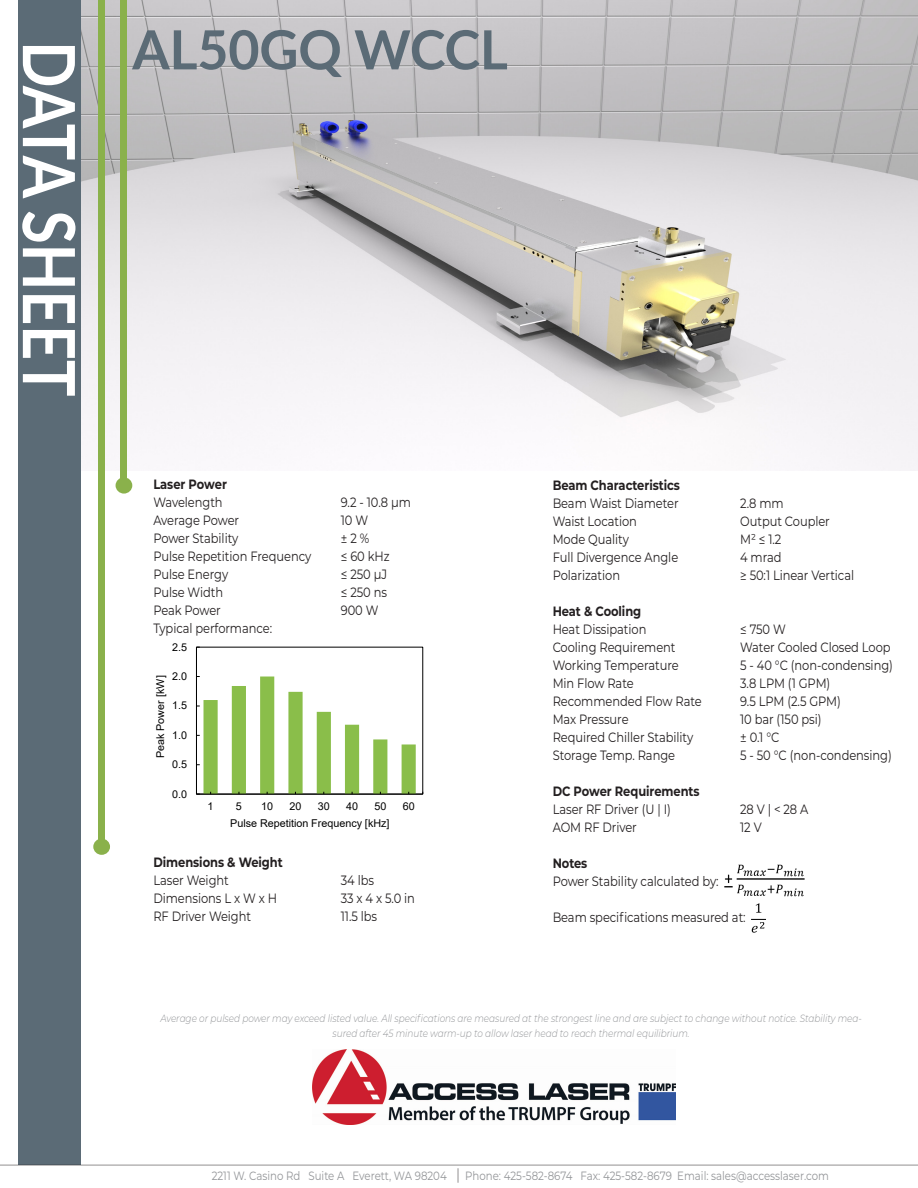
<style>
.page{position:relative;width:918px;height:1188px;background:#fff}
.page>*{position:absolute;margin:0;border:0;box-sizing:border-box;transform-origin:0 0}
.t1{font:700 72px "Lato";letter-spacing:-.005em;color:#fff;scale:.85 1}
.t2{font:700 54px "Lato";letter-spacing:-.005em;color:#5b6b76}
.t3{font:13.5px "Montserrat";letter-spacing:-.005em;color:#231f20;scale:.85 1}
.t4{font:700 13.5px "Montserrat";letter-spacing:-.005em;color:#231f20;scale:.85 1}
.t5{font:12px "Montserrat";color:#939598;scale:.85 1}
.t6{font:10.8px "Arial";color:#000}
.t7{font:italic 300 10.5px/15px "Montserrat";letter-spacing:-.005em;color:#939598;text-align:center;scale:.85 1}
</style>
<div class="page">
<hr style="left:196px;top:647px;width:1px;height:147px;background:#000">
<hr style="left:196px;top:794px;width:227px;height:1px;background:#000">
<svg style="left:196px;top:676px;width:220px;height:119px"></svg>
<img style="left:81px;top:0;width:837px;height:470px">
<div style="left:121px;top:0;width:6px;height:485px;background:#8ab14b"></div>
<div style="left:98px;top:0;width:7px;height:847px;background:#8ab14b"></div>
<div style="left:19px;top:0;width:62px;height:1165px;background:#5b6b76"></div>
<img style="left:313px;top:1050px;width:362px;height:74px">
<hr style="left:0;top:1165px;width:918px;height:1px;background:#231f20">
<svg style="left:458px;top:1168px;width:1px;height:15px"></svg>
<div style="left:93px;top:839px;width:17px;height:16px;background:#8ab14b;border-radius:50%"></div>
<div style="left:116px;top:477px;width:16px;height:17px;background:#8ab14b;border-radius:50%"></div>
<img style="left:724px;top:864px;width:81px;height:33px">
<img style="left:751px;top:903px;width:15px;height:30px">
<p class="t1" style="left:102px;top:41px;width:420px;rotate:90deg">DATA SHEET</p>
<p class="t2" style="left:132px;top:10px;width:377px">AL50GQ WCCL</p>
<p class="t4" style="left:153px;top:475px;width:88px">Laser Power</p>
<p class="t3" style="left:153px;top:493px;width:83px">Wavelength</p>
<p class="t3" style="left:341px;top:493px;width:84px">9.2 - 10.8 μm</p>
<p class="t3" style="left:153px;top:511px;width:103px">Average Power</p>
<p class="t3" style="left:341px;top:511px;width:34px">10 W</p>
<p class="t3" style="left:153px;top:529px;width:102px">Power Stability</p>
<p class="t3" style="left:341px;top:529px;width:35px">± 2 %</p>
<p class="t3" style="left:153px;top:547px;width:187px">Pulse Repetition Frequency</p>
<p class="t3" style="left:341px;top:547px;width:59px">≤ 60 kHz</p>
<p class="t3" style="left:153px;top:565px;width:90px">Pulse Energy</p>
<p class="t3" style="left:341px;top:565px;width:56px">≤ 250 µJ</p>
<p class="t3" style="left:153px;top:583px;width:84px">Pulse Width</p>
<p class="t3" style="left:341px;top:583px;width:56px">≤ 250 ns</p>
<p class="t3" style="left:153px;top:601px;width:81px">Peak Power</p>
<p class="t3" style="left:341px;top:601px;width:46px">900 W</p>
<p class="t3" style="left:153px;top:619px;width:141px">Typical performance:</p>
<p class="t6" style="left:172px;top:639px;width:16px">2.5</p>
<p class="t6" style="left:172px;top:669px;width:16px">2.0</p>
<p class="t6" style="left:153px;top:758px;width:84px;rotate:-90deg">Peak Power [kW]</p>
<p class="t6" style="left:172px;top:698px;width:16px">1.5</p>
<p class="t6" style="left:172px;top:728px;width:16px">1.0</p>
<p class="t6" style="left:172px;top:757px;width:16px">0.5</p>
<p class="t6" style="left:172px;top:786px;width:16px">0.0</p>
<p class="t6" style="left:208px;top:799px;width:7px">1</p>
<p class="t6" style="left:236px;top:799px;width:7px">5</p>
<p class="t6" style="left:261px;top:799px;width:13px">10</p>
<p class="t6" style="left:290px;top:799px;width:13px">20</p>
<p class="t6" style="left:318px;top:799px;width:13px">30</p>
<p class="t6" style="left:346px;top:799px;width:13px">40</p>
<p class="t6" style="left:374px;top:799px;width:13px">50</p>
<p class="t6" style="left:403px;top:799px;width:13px">60</p>
<p class="t6" style="left:230px;top:816px;width:161px">Pulse Repetition Frequency [kHz]</p>
<p class="t4" style="left:153px;top:853px;width:154px">Dimensions &amp; Weight</p>
<p class="t3" style="left:153px;top:871px;width:90px">Laser Weight</p>
<p class="t3" style="left:341px;top:871px;width:41px">34 lbs</p>
<p class="t3" style="left:153px;top:889px;width:147px">Dimensions L x W x H</p>
<p class="t3" style="left:341px;top:889px;width:89px">33 x 4 x 5.0 in</p>
<p class="t3" style="left:153px;top:907px;width:117px">RF Driver Weight</p>
<p class="t3" style="left:341px;top:907px;width:44px">11.5 lbs</p>
<p class="t4" style="left:553px;top:476px;width:151px">Beam Characteristics</p>
<p class="t3" style="left:553px;top:494px;width:150px">Beam Waist Diameter</p>
<p class="t3" style="left:740px;top:494px;width:53px">2.8 mm</p>
<p class="t3" style="left:553px;top:512px;width:101px">Waist Location</p>
<p class="t3" style="left:740px;top:512px;width:107px">Output Coupler</p>
<p class="t3" style="left:553px;top:530px;width:91px">Mode Quality</p>
<p class="t3" style="left:740px;top:530px;width:50px">M² ≤ 1.2</p>
<p class="t3" style="left:553px;top:548px;width:149px">Full Divergence Angle</p>
<p class="t3" style="left:740px;top:548px;width:50px">4 mrad</p>
<p class="t3" style="left:553px;top:566px;width:81px">Polarization</p>
<p class="t3" style="left:740px;top:566px;width:136px">≥ 50:1 Linear Vertical</p>
<p class="t4" style="left:553px;top:602px;width:106px">Heat &amp; Cooling</p>
<p class="t3" style="left:553px;top:620px;width:112px">Heat Dissipation</p>
<p class="t3" style="left:740px;top:620px;width:55px">≤ 750 W</p>
<p class="t3" style="left:553px;top:638px;width:146px">Cooling Requirement</p>
<p class="t3" style="left:740px;top:638px;width:178px">Water Cooled Closed Loop</p>
<p class="t3" style="left:553px;top:656px;width:150px">Working Temperature</p>
<p class="t3" style="left:740px;top:656px;width:181px">5 - 40 °C (non-condensing)</p>
<p class="t3" style="left:553px;top:674px;width:97px">Min Flow Rate</p>
<p class="t3" style="left:740px;top:674px;width:108px">3.8 LPM (1 GPM)</p>
<p class="t3" style="left:553px;top:692px;width:177px">Recommended Flow Rate</p>
<p class="t3" style="left:740px;top:692px;width:120px">9.5 LPM (2.5 GPM)</p>
<p class="t3" style="left:553px;top:710px;width:91px">Max Pressure</p>
<p class="t3" style="left:740px;top:710px;width:97px">10 bar (150 psi)</p>
<p class="t3" style="left:553px;top:728px;width:167px">Required Chiller Stability</p>
<p class="t3" style="left:740px;top:728px;width:48px">± 0.1 °C</p>
<p class="t3" style="left:553px;top:746px;width:146px">Storage Temp. Range</p>
<p class="t3" style="left:740px;top:746px;width:180px">5 - 50 °C (non-condensing)</p>
<p class="t4" style="left:553px;top:782px;width:174px">DC Power Requirements</p>
<p class="t3" style="left:553px;top:800px;width:141px">Laser RF Driver (U | I)</p>
<p class="t3" style="left:740px;top:800px;width:82px">28 V | &lt; 28 A</p>
<p class="t3" style="left:553px;top:818px;width:101px">AOM RF Driver</p>
<p class="t3" style="left:740px;top:818px;width:27px">12 V</p>
<p class="t4" style="left:553px;top:854px;width:42px">Notes</p>
<p class="t3" style="left:553px;top:872px;width:197px">Power Stability calculated by:</p>
<p class="t3" style="left:553px;top:908px;width:229px">Beam specifications measured at:</p>
<p class="t7" style="left:160px;top:1011px;width:827px">Average or pulsed power may exceed listed value. All specifications are measured at the strongest line and are subject to change without notice. Stability mea&shy;sured after 45 minute warm-up to allow laser head to reach thermal equilibrium.</p>
<p class="t5" style="left:212px;top:1167px;width:278px">2211 W. Casino Rd Suite A Everett, WA 98204</p>
<p class="t5" style="left:465px;top:1167px;width:429px">Phone: 425-582-8674 Fax: 425-582-8679 Email: sales@accesslaser.com</p>
</div>
